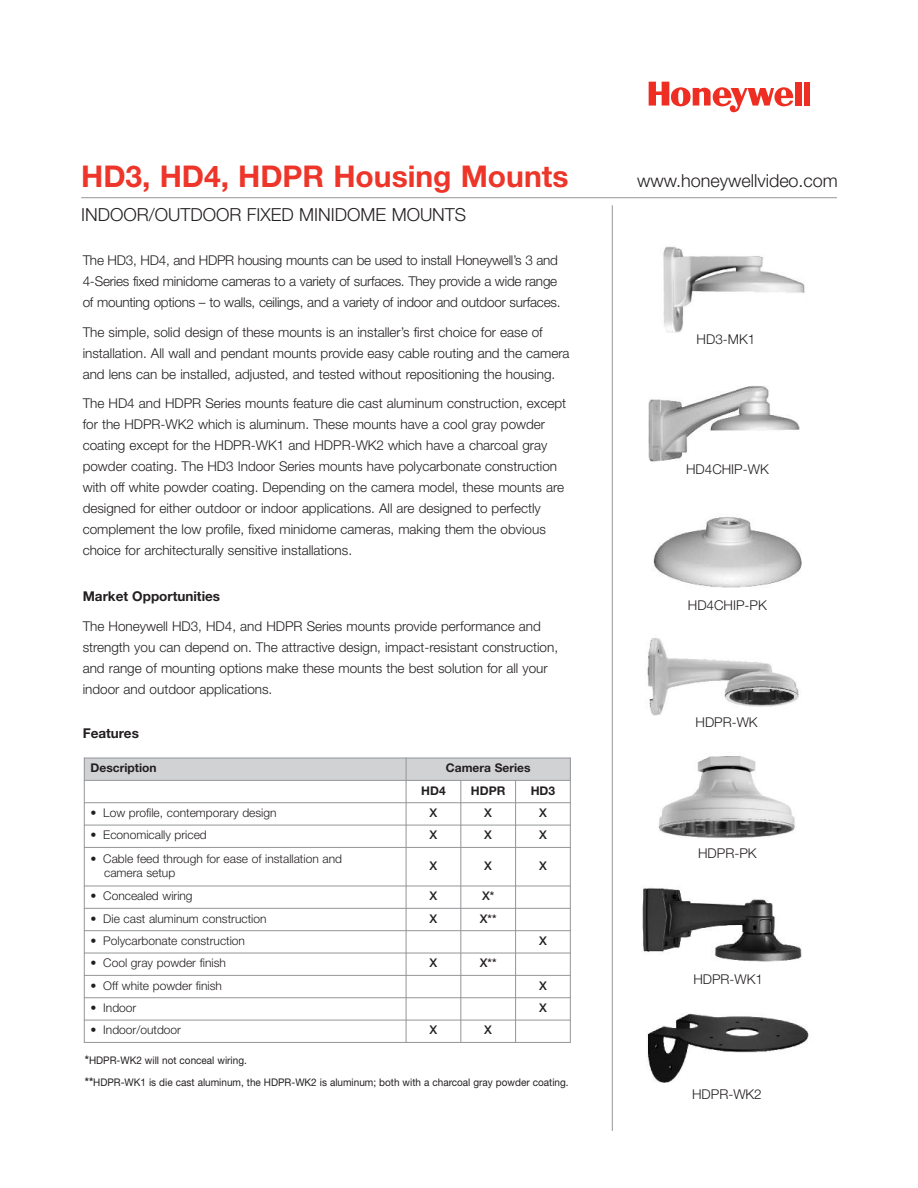
<style>
.page{position:relative;width:918px;height:1188px;background:#fff}
.page>*{position:absolute;margin:0;border:0;box-sizing:border-box;transform-origin:0 0}
.t1{font:700 30px "Helvetica Neue";color:#ee3529}
.t2{font:300 18px "Helvetica Neue";color:#231f20}
.t3{font:300 13.5px/21px "Helvetica Neue";color:#231f20}
.t4{font:300 13.5px/21px "Helvetica Neue";letter-spacing:-.02em;color:#231f20}
.t5{font:700 13.5px "Helvetica Neue";color:#231f20}
.t6{font:300 12px/13.5px "Helvetica Neue";color:#231f20}
.t7{font:700 12px "Helvetica Neue";color:#231f20}
.t8{font:500 12px "Helvetica Neue";color:#231f20}
.t9{font:10.5px/22.2px "Helvetica Neue";color:#231f20;scale:.95 1}
.s1{font-weight:500;font-size:12px}
</style>
<div class="page">
<hr style="left:81px;top:197px;width:756px;height:1px;background:#939598">
<hr style="left:612px;top:205px;width:1px;height:926px;background:#939598">
<div style="left:795px;top:82px;width:7px;height:24px;background:#ee2e22"></div>
<div style="left:804px;top:82px;width:6px;height:24px;background:#ee2e22"></div>
<svg style="left:649px;top:82px;width:144px;height:30px"></svg>
<img style="left:663px;top:246px;width:142px;height:87px">
<div style="left:84px;top:758px;width:322px;height:22px;background:#d1d2d4"></div>
<div style="left:406px;top:758px;width:164px;height:22px;background:#d1d2d4"></div>
<hr style="left:84px;top:758px;width:1px;height:285px;background:#939598">
<hr style="left:406px;top:758px;width:1px;height:285px;background:#939598">
<hr style="left:460px;top:780px;width:1px;height:263px;background:#939598">
<hr style="left:515px;top:780px;width:1px;height:263px;background:#939598">
<hr style="left:570px;top:758px;width:1px;height:285px;background:#939598">
<hr style="left:84px;top:758px;width:487px;height:1px;background:#939598">
<hr style="left:84px;top:780px;width:487px;height:1px;background:#939598">
<hr style="left:84px;top:802px;width:487px;height:1px;background:#939598">
<hr style="left:84px;top:825px;width:487px;height:1px;background:#939598">
<hr style="left:84px;top:847px;width:487px;height:1px;background:#939598">
<hr style="left:84px;top:886px;width:487px;height:1px;background:#939598">
<hr style="left:84px;top:908px;width:487px;height:1px;background:#939598">
<hr style="left:84px;top:930px;width:487px;height:1px;background:#939598">
<hr style="left:84px;top:953px;width:487px;height:1px;background:#939598">
<hr style="left:84px;top:975px;width:487px;height:1px;background:#939598">
<hr style="left:84px;top:997px;width:487px;height:1px;background:#939598">
<hr style="left:84px;top:1020px;width:487px;height:1px;background:#939598">
<hr style="left:84px;top:1042px;width:487px;height:1px;background:#939598">
<img style="left:649px;top:386px;width:151px;height:75px">
<img style="left:653px;top:517px;width:149px;height:71px">
<img style="left:647px;top:638px;width:152px;height:77px">
<img style="left:658px;top:756px;width:137px;height:82px">
<img style="left:642px;top:887px;width:160px;height:75px">
<img style="left:647px;top:1013px;width:162px;height:70px">
<h1 class="t1" style="left:81px;top:166px;width:489px">HD3, HD4, HDPR Housing Mounts</h1>
<h2 class="t2" style="left:81px;top:209px;width:387px">INDOOR/OUTDOOR FIXED MINIDOME MOUNTS</h2>
<p class="t4" style="left:83px;top:251px;width:479px">The HD3, HD4, and HDPR housing mounts can be used to install Honeywell’s 3 and<br>4-Series fixed minidome cameras to a variety of surfaces. They provide a wide range of mounting options – to walls, ceilings, and a variety of indoor and outdoor surfaces.</p>
<p class="t3" style="left:83px;top:323px;width:488px">The simple, solid design of these mounts is an installer’s first choice for ease of installation. All wall and pendant mounts provide easy cable routing and the camera and lens can be installed, adjusted, and tested without repositioning the housing.</p>
<p class="t3" style="left:83px;top:394px;width:485px">The HD4 and HDPR Series mounts feature die cast aluminum construction, except for the HDPR-WK2 which is aluminum. These mounts have a cool gray powder coating except for the HDPR-WK1 and HDPR-WK2 which have a charcoal gray powder coating. The HD3 Indoor Series mounts have polycarbonate construction with off white powder coating. Depending on the camera model, these mounts are designed for either outdoor or indoor applications. All are designed to perfectly complement the low profile, fixed minidome cameras, making them the obvious choice for architecturally sensitive installations.</p>
<p class="t5" style="left:83px;top:591px;width:139px">Market Opportunities</p>
<p class="t3" style="left:83px;top:617px;width:477px">The Honeywell HD3, HD4, and HDPR Series mounts provide performance and strength you can depend on. The attractive design, impact-resistant construction, and range of mounting options make these mounts the best solution for all your indoor and outdoor applications.</p>
<p class="t5" style="left:83px;top:728px;width:58px">Features</p>
<p class="t7" style="left:91px;top:764px;width:67px">Description</p>
<p class="t7" style="left:446px;top:764px;width:86px">Camera Series</p>
<p class="t7" style="left:421px;top:786px;width:26px">HD4</p>
<p class="t7" style="left:471px;top:786px;width:36px">HDPR</p>
<p class="t7" style="left:531px;top:786px;width:26px">HD3</p>
<p class="t6" style="left:91px;top:807px;width:187px">• Low profile, contemporary design</p>
<p class="t8" style="left:430px;top:808px;width:9px">X</p>
<p class="t8" style="left:484px;top:808px;width:9px">X</p>
<p class="t8" style="left:539px;top:808px;width:9px">X</p>
<p class="t6" style="left:91px;top:830px;width:118px">• Economically priced</p>
<p class="t8" style="left:430px;top:831px;width:9px">X</p>
<p class="t8" style="left:484px;top:831px;width:9px">X</p>
<p class="t8" style="left:539px;top:831px;width:9px">X</p>
<p class="t6" style="left:104px;top:853px;width:239px;text-indent:-13px">• Cable feed through for ease of installation and camera setup</p>
<p class="t8" style="left:430px;top:861px;width:9px">X</p>
<p class="t8" style="left:484px;top:861px;width:9px">X</p>
<p class="t8" style="left:539px;top:861px;width:9px">X</p>
<p class="t6" style="left:91px;top:890px;width:104px">• Concealed wiring</p>
<p class="t8" style="left:430px;top:892px;width:9px">X</p>
<p class="t8" style="left:482px;top:892px;width:14px">X*</p>
<p class="t6" style="left:91px;top:913px;width:177px">• Die cast aluminum construction</p>
<p class="t8" style="left:430px;top:914px;width:9px">X</p>
<p class="t8" style="left:480px;top:914px;width:18px">X**</p>
<p class="t6" style="left:91px;top:935px;width:156px">• Polycarbonate construction</p>
<p class="t8" style="left:539px;top:936px;width:9px">X</p>
<p class="t6" style="left:91px;top:957px;width:137px">• Cool gray powder finish</p>
<p class="t8" style="left:430px;top:959px;width:9px">X</p>
<p class="t8" style="left:480px;top:959px;width:18px">X**</p>
<p class="t6" style="left:91px;top:980px;width:133px">• Off white powder finish</p>
<p class="t8" style="left:539px;top:981px;width:9px">X</p>
<p class="t6" style="left:91px;top:1002px;width:47px">• Indoor</p>
<p class="t8" style="left:539px;top:1003px;width:9px">X</p>
<p class="t6" style="left:91px;top:1025px;width:92px">• Indoor/outdoor</p>
<p class="t8" style="left:430px;top:1026px;width:9px">X</p>
<p class="t8" style="left:484px;top:1026px;width:9px">X</p>
<p class="t9" style="left:85px;top:1050px;width:511px"><span class="s1">*</span>HDPR-WK2 will not conceal wiring.<br><span class="s1">**</span>HDPR-WK1 is die cast aluminum, the HDPR-WK2 is aluminum; both with a charcoal gray powder coating.</p>
<h2 class="t2" style="left:637px;top:174px;width:202px">www.honeywellvideo.com</h2>
<p class="t3" style="left:697px;top:330px;width:60px">HD3-MK1</p>
<p class="t3" style="left:686px;top:460px;width:84px">HD4CHIP-WK</p>
<p class="t3" style="left:688px;top:596px;width:80px">HD4CHIP-PK</p>
<p class="t3" style="left:696px;top:713px;width:64px">HDPR-WK</p>
<p class="t3" style="left:698px;top:844px;width:60px">HDPR-PK</p>
<p class="t3" style="left:693px;top:970px;width:71px">HDPR-WK1</p>
<p class="t3" style="left:692px;top:1085px;width:71px">HDPR-WK2</p>
</div>
